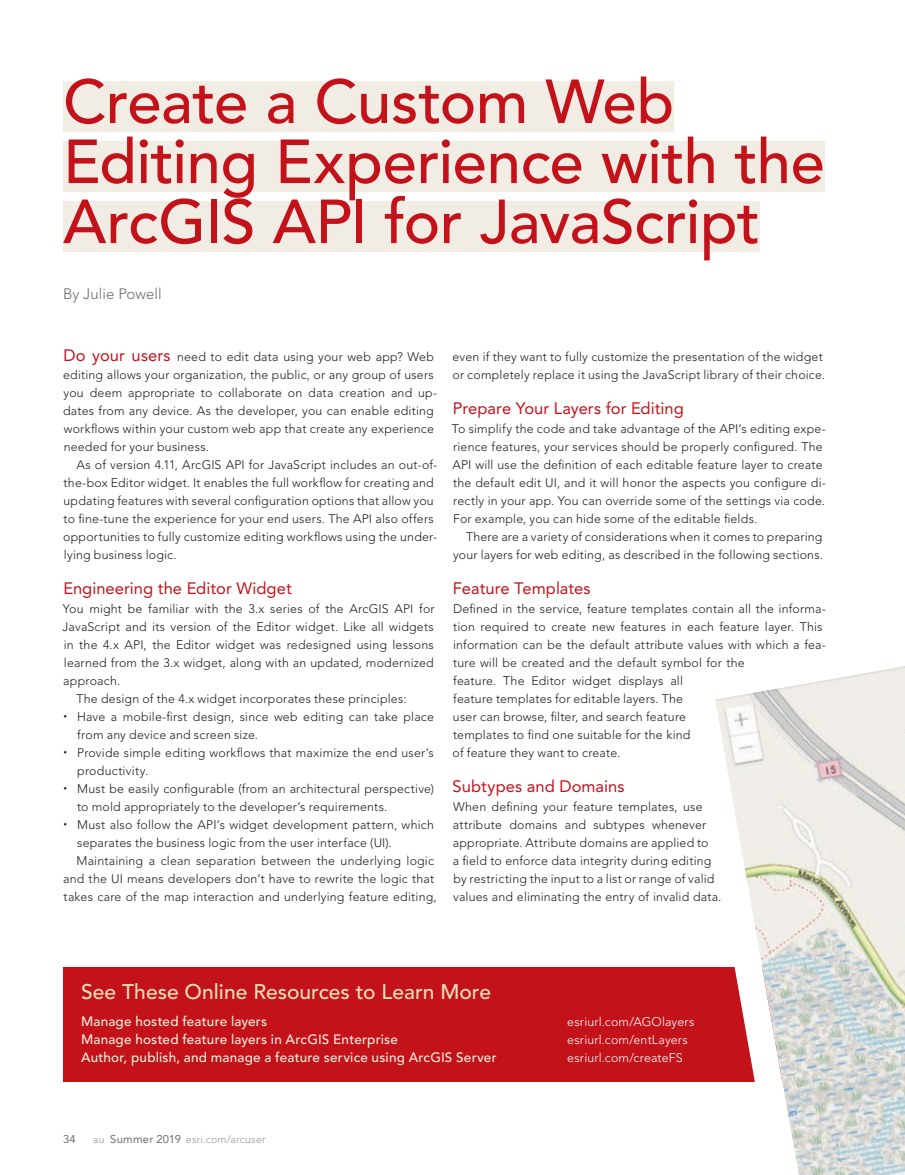
<style>
.page{position:relative;width:905px;height:1175px;background:#fff}
.page>*{position:absolute;margin:0;border:0;box-sizing:border-box;transform-origin:0 0}
.Avenir_Page_Title{font:500 61.5px/60px "Avenir LT Std";letter-spacing:-.01em;color:#c4121a}
.Avenir_Header{font:500 21px "Avenir LT Std";color:#eddfbb}
.Avenir_Header-2{font:16.5px "Avenir LT Std";letter-spacing:.005em;color:#c4121a}
.Avenir_Author{font:300 15px "Avenir LT Std";color:#6c6d70}
.Avenir_Subheader{font:500 13.5px "Avenir LT Std";letter-spacing:.015em;color:#f6eeda}
.Avenir_Body_-_Justif{font:300 12.3px/18px "Avenir LT Std";letter-spacing:.015em;color:#231f20}
.Avenir_Subheader-2{font:300 12.3px "Avenir LT Std";letter-spacing:.015em;color:#fff}
.t1{font:11.25px "Avenir LT Std";color:#6c6d70}
.t2{font:300 10.5px "Avenir LT Std";letter-spacing:.025em;color:#939598}
.s1{font-weight:400;font-size:16.5px;color:#c4121a}
.s2{font-family:"Kepler Std"}
.s3{font-weight:400;font-size:11.25px;color:#6c6d70}
</style>
<div class="page">
<div style="left:63px;top:967px;width:761px;height:115px;background:#c4121a"></div>
<svg style="left:715px;top:666px;width:189px;height:508px"></svg>
<div style="left:63px;top:81px;width:611px;height:51px;background:#f1ece4"></div>
<div style="left:63px;top:141px;width:761px;height:51px;background:#f1ece4"></div>
<div style="left:63px;top:201px;width:697px;height:51px;background:#f1ece4"></div>
<p class="Avenir_Page_Title" style="left:63px;top:73px;width:763px">Create a Custom Web<br>Editing Experience with the<br>ArcGIS API for JavaScript</p>
<p class="Avenir_Author" style="left:63px;top:285px;width:100px">By Julie Powell</p>
<p class="Avenir_Body_-_Justif" style="left:63px;top:347px;width:375px"><span class="s1">Do your users</span> need to edit data using your web app? Web editing allows your organization, the public, or any group of users you deem appropriate to collaborate on data creation and up&shy;dates from any device. As the developer, you can enable editing workflows within your custom web app that create any experience needed for your business.</p>
<p class="Avenir_Body_-_Justif" style="left:63px;top:455px;width:375px;text-indent:13px">As of version 4.11, ArcGIS API for JavaScript includes an out-of&shy;the-box Editor widget. It enables the full workflow for creating and updating features with several configuration options that allow you to fine-tune the experience for your end users. The API also offers opportunities to fully customize editing workflows using the under&shy;lying business logic.</p>
<p class="Avenir_Header-2" style="left:63px;top:578px;width:230px">Engineering the Editor Widget</p>
<p class="Avenir_Body_-_Justif" style="left:63px;top:599px;width:373px;text-align:justify">You might be familiar with the 3.x series of the ArcGIS API for JavaScript and its version of the Editor widget. Like all widgets in the 4.x API, the Editor widget was redesigned using lessons learned from the 3.x widget, along with an updated, modernized approach.</p>
<p class="Avenir_Body_-_Justif" style="left:77px;top:689px;width:331px">The design of the 4.x widget incorporates these principles:</p>
<p class="Avenir_Body_-_Justif" style="left:77px;top:707px;width:358px;text-indent:-14px"><span class="s2">•</span> Have a mobile-first design, since web editing can take place from any device and screen size.</p>
<p class="Avenir_Body_-_Justif" style="left:77px;top:743px;width:358px;text-indent:-14px"><span class="s2">•</span> Provide simple editing workflows that maximize the end user’s productivity.</p>
<p class="Avenir_Body_-_Justif" style="left:77px;top:779px;width:358px;text-indent:-14px"><span class="s2">•</span> Must be easily configurable (from an architectural perspective) to mold appropriately to the developer’s requirements.</p>
<p class="Avenir_Body_-_Justif" style="left:77px;top:815px;width:358px;text-indent:-14px"><span class="s2">•</span> Must also follow the API’s widget development pattern, which separates the business logic from the user interface (UI).</p>
<p class="Avenir_Body_-_Justif" style="left:63px;top:851px;width:375px;text-indent:13px">Maintaining a clean separation between the underlying logic and the UI means developers don’t have to rewrite the logic that takes care of the map interaction and underlying feature editing,</p>
<p class="Avenir_Body_-_Justif" style="left:452px;top:347px;width:374px">even if they want to fully customize the presentation of the widget or completely replace it using the JavaScript library of their choice.</p>
<p class="Avenir_Header-2" style="left:453px;top:398px;width:232px">Prepare Your Layers for Editing</p>
<p class="Avenir_Body_-_Justif" style="left:452px;top:419px;width:376px">To simplify the code and take advantage of the API’s editing expe&shy;rience features, your services should be properly configured. The API will use the definition of each editable feature layer to create the default edit UI, and it will honor the aspects you configure di&shy;rectly in your app. You can override some of the settings via code.<br>For example, you can hide some of the editable fields.</p>
<p class="Avenir_Body_-_Justif" style="left:453px;top:527px;width:371px;text-align:right">There are a variety of considerations when it comes to preparing your layers for web editing, as described in the following sections.</p>
<p class="Avenir_Header-2" style="left:453px;top:578px;width:139px">Feature Templates</p>
<p class="Avenir_Body_-_Justif" style="left:452px;top:599px;width:375px">Defined in the service, feature templates contain all the informa&shy;tion required to create new features in each feature layer. This information can be the default attribute values with which a fea&shy;ture will be created and the default symbol for the<br>feature. The Editor widget displays all<br>feature templates for editable layers. The<br>user can browse, filter, and search feature<br>templates to find one suitable for the kind<br>of feature they want to create.</p>
<p class="Avenir_Header-2" style="left:452px;top:776px;width:173px">Subtypes and Domains</p>
<p class="Avenir_Body_-_Justif" style="left:452px;top:797px;width:270px">When defining your feature templates, use attribute domains and subtypes whenever appropriate. Attribute domains are applied to<br>a field to enforce data integrity during editing by restricting the input to a list or range of valid values and eliminating the entry of invalid data.</p>
<p class="Avenir_Header" style="left:81px;top:980px;width:411px">See These Online Resources to Learn More</p>
<p class="Avenir_Subheader" style="left:81px;top:1014px;width:188px">Manage hosted feature layers</p>
<p class="Avenir_Subheader-2" style="left:567px;top:1015px;width:128px">esriurl.com/AGOlayers</p>
<p class="Avenir_Subheader" style="left:81px;top:1032px;width:318px">Manage hosted feature layers in ArcGIS Enterprise</p>
<p class="Avenir_Subheader-2" style="left:567px;top:1033px;width:122px">esriurl.com/entLayers</p>
<p class="Avenir_Subheader" style="left:81px;top:1050px;width:417px">Author, publish, and manage a feature service using ArcGIS Server</p>
<p class="Avenir_Subheader-2" style="left:567px;top:1051px;width:117px">esriurl.com/createFS</p>
<p class="t1" style="left:63px;top:1133px;width:14px">34</p>
<p class="t2" style="left:93px;top:1133px;width:174px">au <span class="s3">Summer 2019</span> esri.com/arcuser</p>
</div>
